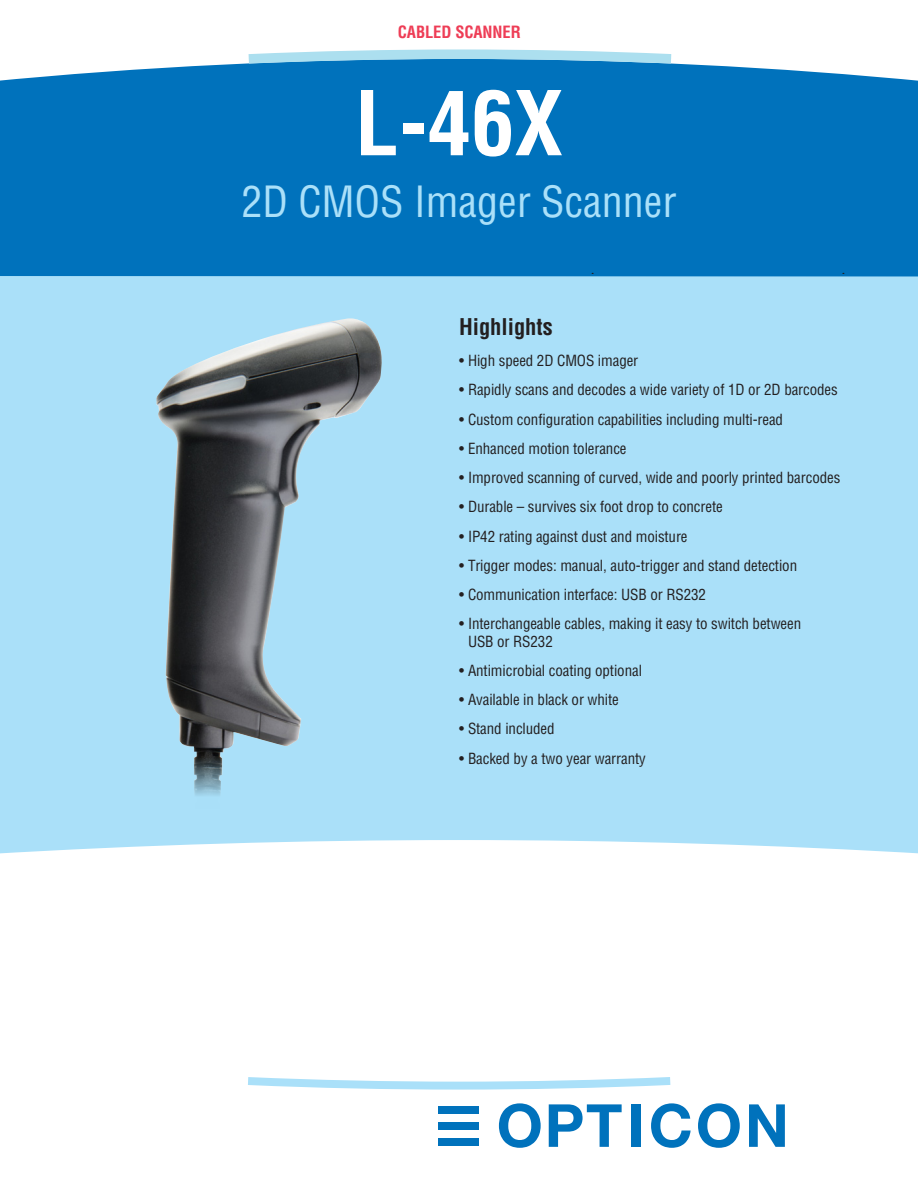
<style>
.page{position:relative;width:918px;height:1188px;background:#fff}
.page>*{position:absolute;margin:0;border:0;box-sizing:border-box;transform-origin:0 0}
.Product_number{font:700 condensed 87px "Helvetica";color:#fff}
.Product_name{font:condensed 42px "Helvetica";color:#aae0f9}
.Highlights_subhead{font:700 condensed 22.5px "Helvetica";color:#231f20}
.t1{font:700 condensed 16.5px "Helvetica";letter-spacing:-.005em;color:#ee3d56}
.t2{font:condensed 15px/17.2px "Helvetica";letter-spacing:-.005em;color:#231f20}
</style>
<div class="page">
<div style="left:0;top:276px;width:918px;height:578px;background:#aae0f9"></div>
<div style="left:438px;top:1106px;width:41px;height:8px;background:#0072bc"></div>
<div style="left:438px;top:1122px;width:41px;height:8px;background:#0072bc"></div>
<div style="left:438px;top:1138px;width:41px;height:8px;background:#0072bc"></div>
<svg style="left:499px;top:1103px;width:42px;height:45px"></svg>
<svg style="left:549px;top:1104px;width:73px;height:43px"></svg>
<div style="left:631px;top:1104px;width:10px;height:43px;background:#0072bc"></div>
<svg style="left:651px;top:1103px;width:40px;height:45px"></svg>
<svg style="left:698px;top:1103px;width:42px;height:45px"></svg>
<svg style="left:749px;top:1104px;width:36px;height:43px"></svg>
<svg style="left:248px;top:1077px;width:423px;height:13px"></svg>
<div style="left:0;top:63px;width:918px;height:213px;background:#0072bc"></div>
<svg style="left:239px;top:49px;width:442px;height:20px;background:#70b6dc"></svg>
<img style="left:156px;top:318px;width:227px;height:492px">
<p class="t1" style="left:398px;top:22px;width:124px">CABLED SCANNER</p>
<p class="Product_number" style="left:355px;top:71px;width:209px">L-46X</p>
<p class="Product_name" style="left:241px;top:175px;width:437px">2D CMOS Imager Scanner</p>
<p class="Highlights_subhead" style="left:459px;top:313px;width:95px">Highlights</p>
<p class="t2" style="left:459px;top:352px;width:181px">• High speed 2D CMOS imager</p>
<p class="t2" style="left:459px;top:381px;width:380px">• Rapidly scans and decodes a wide variety of 1D or 2D barcodes</p>
<p class="t2" style="left:459px;top:410px;width:326px">• Custom configuration capabilities including multi-read</p>
<p class="t2" style="left:459px;top:439px;width:169px">• Enhanced motion tolerance</p>
<p class="t2" style="left:459px;top:469px;width:383px">• Improved scanning of curved, wide and poorly printed barcodes</p>
<p class="t2" style="left:459px;top:498px;width:265px">• Durable – survives six foot drop to concrete</p>
<p class="t2" style="left:459px;top:527px;width:230px">• IP42 rating against dust and moisture</p>
<p class="t2" style="left:459px;top:556px;width:340px">• Trigger modes: manual, auto-trigger and stand detection</p>
<p class="t2" style="left:459px;top:586px;width:248px">• Communication interface: USB or RS232</p>
<p class="t2" style="left:468px;top:615px;width:335px;text-indent:-9px">• Interchangeable cables, making it easy to switch between<br>USB or RS232</p>
<p class="t2" style="left:459px;top:661px;width:185px">• Antimicrobial coating optional</p>
<p class="t2" style="left:459px;top:691px;width:161px">• Available in black or white</p>
<p class="t2" style="left:459px;top:720px;width:97px">• Stand included</p>
<p class="t2" style="left:459px;top:749px;width:188px">• Backed by a two year warranty</p>
</div>
